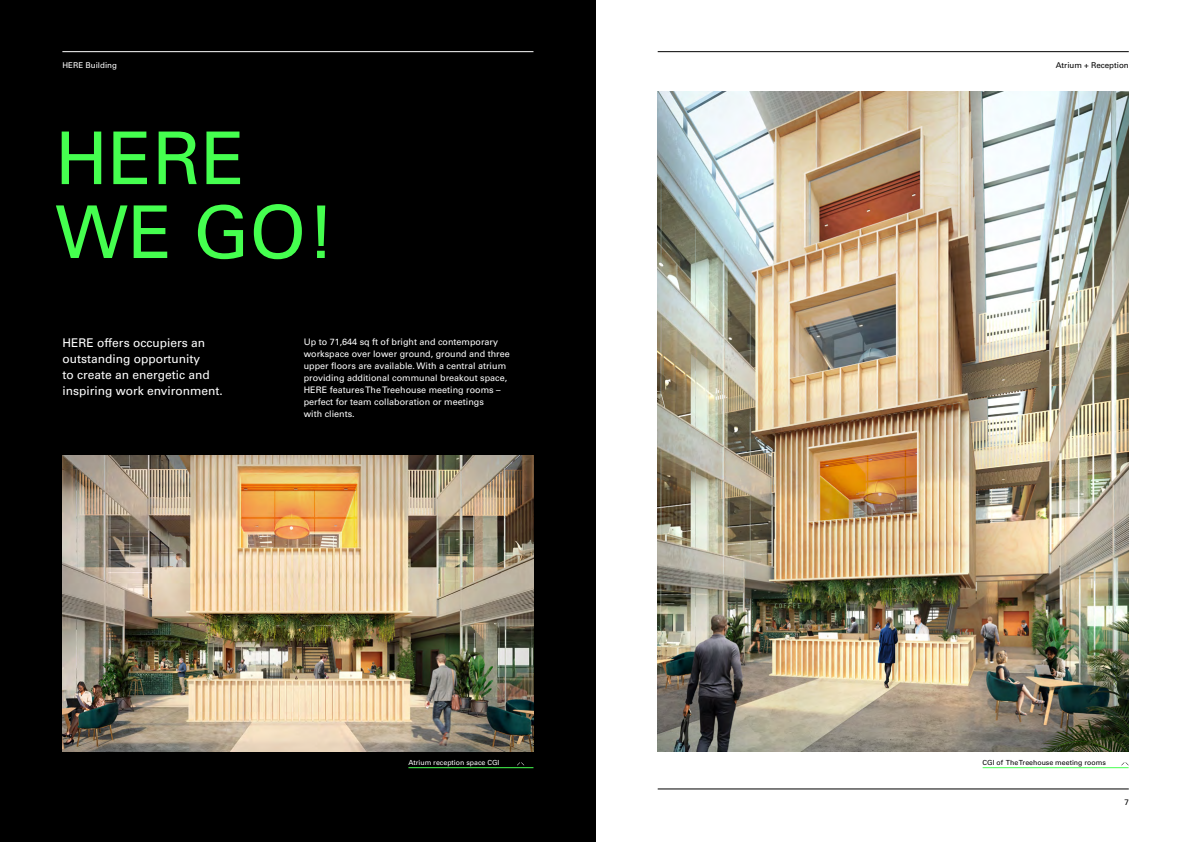
<style>
.page{position:relative;width:1191px;height:842px;background:#fff}
.page>*{position:absolute;margin:0;border:0;box-sizing:border-box;transform-origin:0 0}
.t1{font:72.8px/73.9px "Univers LT Std";color:#45ff4f}
.t2{font:12px/16px "Univers LT Std";color:#fff}
.t3{font:9px/12px "Univers LT Std";color:#fff}
.t4{font:8px "Univers LT Std";color:#000}
.t5{font:8px "Univers LT Std";color:#fff}
.t6{font:7px "Univers LT Std";color:#000}
.t7{font:7px "Univers LT Std";color:#fff}
</style>
<div class="page">
<div style="left:0;top:0;width:595px;height:842px;background:#000"></div>
<img style="left:62px;top:455px;width:471px;height:296px">
<hr style="left:408px;top:767px;width:125px;height:1px;background:#45ff4f">
<img style="left:657px;top:91px;width:471px;height:660px">
<hr style="left:982px;top:767px;width:146px;height:1px;background:#45ff4f">
<hr style="left:657px;top:788px;width:471px;height:1px;background:#000">
<hr style="left:657px;top:51px;width:471px;height:1px;background:#000">
<hr style="left:62px;top:51px;width:471px;height:1px;background:#fff">
<p class="t5" style="left:62px;top:61px;width:56px">HERE Building</p>
<p class="t4" style="left:1055px;top:61px;width:74px">Atrium + Reception</p>
<h1 class="t1" style="left:55px;top:122px;width:281px">HERE<br>WE GO!</h1>
<h2 class="t2" style="left:62px;top:335px;width:162px">HERE offers occupiers an outstanding opportunity<br>to create an energetic and inspiring work environment.</h2>
<p class="t3" style="left:304px;top:335px;width:207px">Up to 71,644 sq ft of bright and contemporary workspace over lower ground, ground and three upper floors are available. With a central atrium providing additional communal breakout space, HERE features The Treehouse meeting rooms – perfect for team collaboration or meetings<br>with clients.</p>
<p class="t7" style="left:408px;top:759px;width:93px">Atrium reception space CGI</p>
<p class="t6" style="left:982px;top:759px;width:125px">CGI of The Treehouse meeting rooms</p>
<p class="t4" style="left:1124px;top:798px;width:6px">7</p>
</div>
